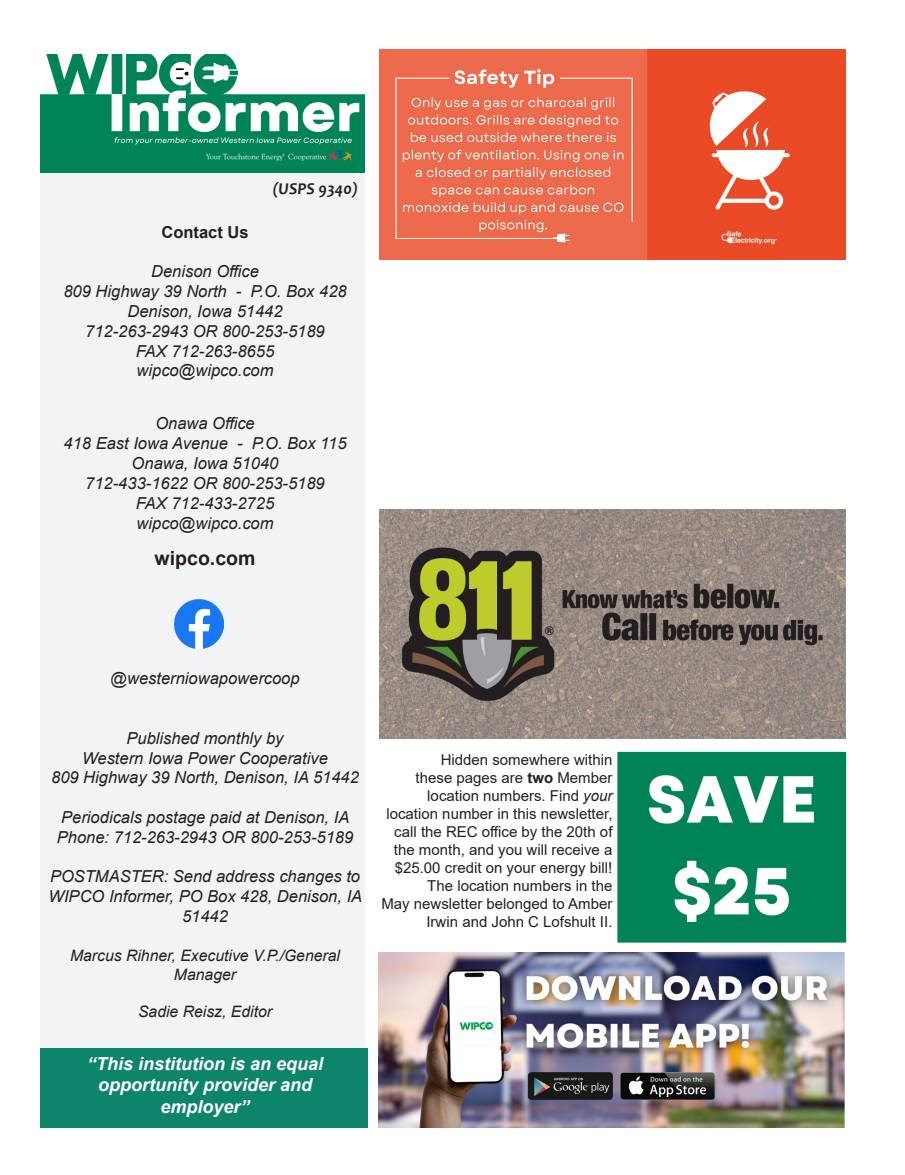
<style>
.page{position:relative;width:905px;height:1175px;background:#fff}
.page>*{position:absolute;margin:0;border:0;box-sizing:border-box;transform-origin:0 0}
.t1{font:700 19.5px "Arial";color:#231f20}
.t2{font:italic 700 18px/21.6px "Arial";color:#fff;text-align:center}
.t3{font:italic 16.5px/19.8px "Arial";color:#231f20;text-align:center}
.t4{font:italic 700 16.5px "Candara";color:#231f20}
.t5{font:700 16.5px "Arial";color:#231f20}
.t6{font:italic 15.75px/18.9px "Arial";color:#231f20;text-align:center}
.t7{font:15px/18px "Arial";color:#231f20;text-align:right}
.s1{font-weight:700}
.s2{font-style:italic}
</style>
<div class="page">
<div style="left:41px;top:154px;width:324px;height:893px;background:#f2f3f4"></div>
<img style="left:41px;top:54px;width:324px;height:119px">
<img style="left:617px;top:728px;width:230px;height:215px">
<img style="left:378px;top:952px;width:466px;height:175px">
<div style="left:41px;top:1048px;width:327px;height:79px;background:#0d856b"></div>
<img style="left:175px;top:599px;width:49px;height:49px">
<img style="left:379px;top:509px;width:466px;height:230px">
<img style="left:379px;top:50px;width:466px;height:209px">
<p class="t4" style="left:273px;top:178px;width:87px">(USPS 9340)</p>
<p class="t5" style="left:161px;top:220px;width:89px">Contact Us</p>
<p class="t3" style="left:151px;top:262px;width:109px">Denison Office</p>
<p class="t3" style="left:63px;top:282px;width:285px">809 Highway 39 North - P.O. Box 428</p>
<p class="t3" style="left:127px;top:301px;width:157px">Denison, Iowa 51442</p>
<p class="t3" style="left:85px;top:321px;width:241px">712-263-2943 OR 800-253-5189</p>
<p class="t3" style="left:136px;top:341px;width:140px">FAX 712-263-8655</p>
<p class="t3" style="left:137px;top:361px;width:138px">wipco@wipco.com</p>
<p class="t3" style="left:155px;top:414px;width:101px">Onawa Office</p>
<p class="t3" style="left:64px;top:434px;width:284px">418 East Iowa Avenue - P.O. Box 115</p>
<p class="t3" style="left:132px;top:453px;width:148px">Onawa, Iowa 51040</p>
<p class="t3" style="left:85px;top:473px;width:241px">712-433-1622 OR 800-253-5189</p>
<p class="t3" style="left:136px;top:493px;width:140px">FAX 712-433-2725</p>
<p class="t3" style="left:137px;top:513px;width:138px">wipco@wipco.com</p>
<p class="t1" style="left:155px;top:545px;width:102px">wipco.com</p>
<p class="t3" style="left:110px;top:669px;width:191px">@westerniowapowercoop</p>
<p class="t3" style="left:127px;top:728px;width:158px">Published monthly by</p>
<p class="t3" style="left:82px;top:748px;width:247px">Western Iowa Power Cooperative</p>
<p class="t3" style="left:51px;top:768px;width:309px">809 Highway 39 North, Denison, IA 51442</p>
<p class="t3" style="left:61px;top:807px;width:289px">Periodicals postage paid at Denison, IA</p>
<p class="t3" style="left:57px;top:827px;width:298px">Phone: 712-263-2943 OR 800-253-5189</p>
<p class="t3" style="left:50px;top:867px;width:311px">POSTMASTER: Send address changes to</p>
<p class="t3" style="left:48px;top:886px;width:315px">WIPCO Informer, PO Box 428, Denison, IA<br>51442</p>
<p class="t6" style="left:70px;top:946px;width:271px">Marcus Rihner, Executive V.P./General<br>Manager</p>
<p class="t6" style="left:138px;top:1002px;width:135px">Sadie Reisz, Editor</p>
<p class="t2" style="left:87px;top:1052px;width:238px">“This institution is an equal opportunity provider and employer”</p>
<p class="t7" style="left:386px;top:750px;width:227px">Hidden somewhere within<br>these pages are <span class="s1">two</span> Member location numbers. Find <span class="s2">your </span>location number in this newsletter, call the REC office by the 20th of the month, and you will receive a $25.00 credit on your energy bill!</p>
<p class="t7" style="left:381px;top:876px;width:232px">The location numbers in the<br>May newsletter belonged to Amber<br>Irwin and John C Lofshult II.</p>
</div>
